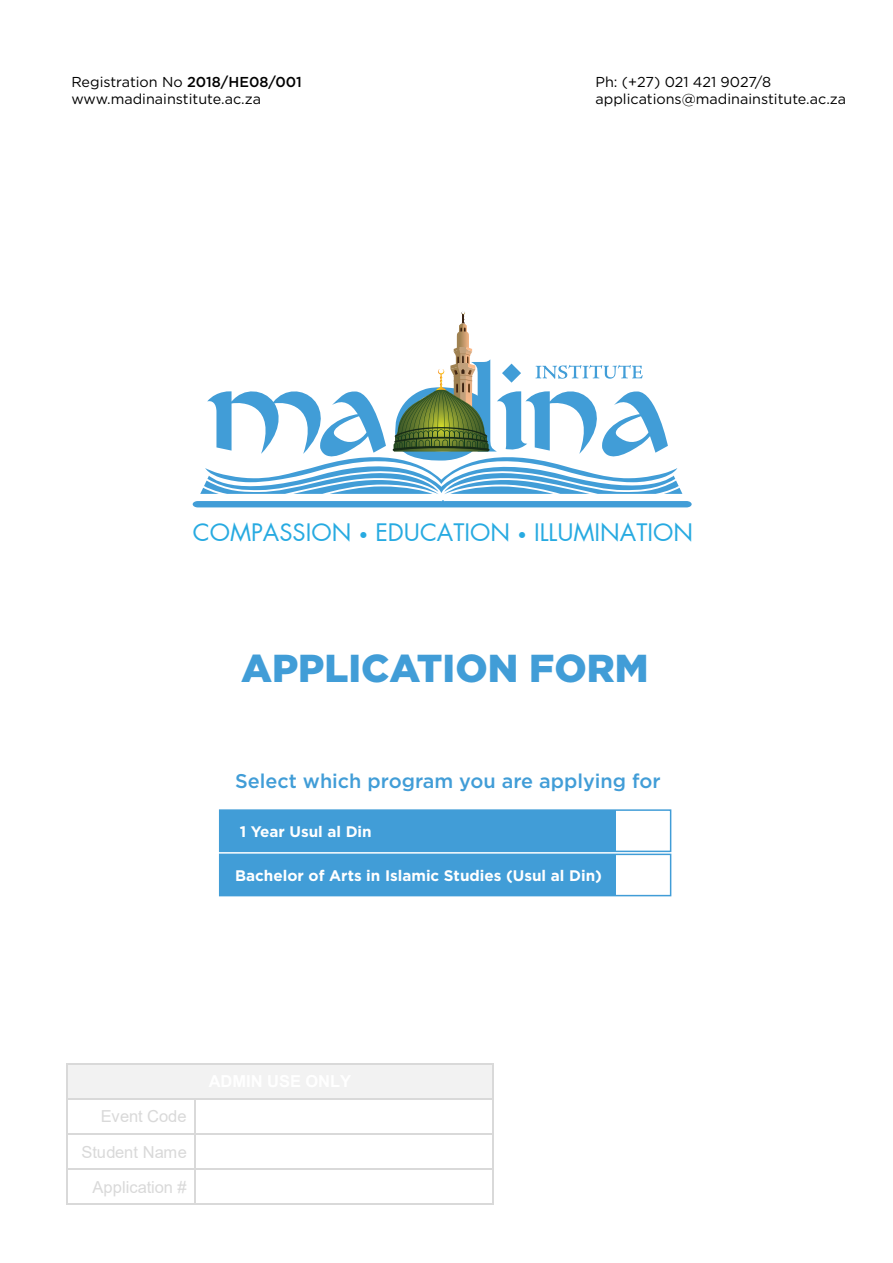
<style>
.page{position:relative;width:893px;height:1263px;background:#fff}
.page>*{position:absolute;margin:0;border:0;box-sizing:border-box;transform-origin:0 0}
.t1{font:900 39px "Gotham";color:#419dd7}
.t2{font:23.55px "Futura";color:#27aae1}
.t3{font:500 19.8px "Gotham";color:#419dd7}
.t4{font:16.5px/35.2px "Arial";color:#d9d9d9;text-align:right}
.t5{font:700 15.3px "Gotham";color:#fff}
.t6{font:14.4px/17.2px "Gotham";color:#000}
.s1{font-weight:500}
.s2{font-size:15.9px}
</style>
<div class="page">
<div style="left:68px;top:1064px;width:424px;height:34px;background:#f2f2f2"></div>
<hr style="left:68px;top:1063px;width:424px;height:1px;background:#d9d9d9">
<hr style="left:67px;top:1064px;width:1px;height:34px;background:#d9d9d9">
<hr style="left:492px;top:1064px;width:1px;height:34px;background:#d9d9d9">
<hr style="left:68px;top:1098px;width:126px;height:1px;background:#d9d9d9">
<hr style="left:195px;top:1098px;width:297px;height:1px;background:#d9d9d9">
<hr style="left:67px;top:1099px;width:1px;height:34px;background:#d9d9d9">
<hr style="left:194px;top:1099px;width:1px;height:34px;background:#d9d9d9">
<hr style="left:492px;top:1099px;width:1px;height:34px;background:#d9d9d9">
<hr style="left:68px;top:1133px;width:126px;height:1px;background:#d9d9d9">
<hr style="left:195px;top:1133px;width:297px;height:1px;background:#d9d9d9">
<hr style="left:67px;top:1134px;width:1px;height:34px;background:#d9d9d9">
<hr style="left:194px;top:1134px;width:1px;height:34px;background:#d9d9d9">
<hr style="left:492px;top:1134px;width:1px;height:34px;background:#d9d9d9">
<hr style="left:68px;top:1168px;width:126px;height:2px;background:#d9d9d9">
<hr style="left:195px;top:1168px;width:297px;height:2px;background:#d9d9d9">
<hr style="left:67px;top:1170px;width:1px;height:34px;background:#d9d9d9">
<hr style="left:68px;top:1204px;width:126px;height:1px;background:#d9d9d9">
<hr style="left:194px;top:1170px;width:1px;height:34px;background:#d9d9d9">
<hr style="left:195px;top:1204px;width:297px;height:1px;background:#d9d9d9">
<hr style="left:492px;top:1170px;width:1px;height:34px;background:#d9d9d9">
<svg style="left:193px;top:311px;width:499px;height:196px"></svg>
<div style="left:219px;top:809px;width:452px;height:43px;border:2px solid #419dd7"></div>
<div style="left:219px;top:854px;width:452px;height:42px;border:2px solid #419dd7"></div>
<div style="left:220px;top:810px;width:396px;height:41px;background:#419dd7"></div>
<div style="left:220px;top:854px;width:396px;height:42px;background:#419dd7"></div>
<p class="t6" style="left:71px;top:73px;width:232px">Registration No <span class="s1">2018/HE08/001 </span>www.madinainstitute.ac.za</p>
<p class="t6" style="left:595px;top:73px;width:252px">Ph: (+27) 021 421 9027/8 applications@madinainstitute.ac.za</p>
<h2 class="t2" style="left:193px;top:516px;width:502px">COMPASSION <span class="s2">•</span> EDUCATION <span class="s2">•</span> ILLUMINATION</h2>
<h1 class="t1" style="left:241px;top:641px;width:409px">APPLICATION FORM</h1>
<h3 class="t3" style="left:235px;top:768px;width:427px">Select which program you are applying for</h3>
<p class="t5" style="left:240px;top:821px;width:134px">1 Year Usul al Din</p>
<p class="t5" style="left:235px;top:865px;width:368px">Bachelor of Arts in Islamic Studies (Usul al Din)</p>
<p class="t4" style="left:82px;top:1099px;width:107px">Event Code<br>Student Name<br>Application #</p>
</div>
